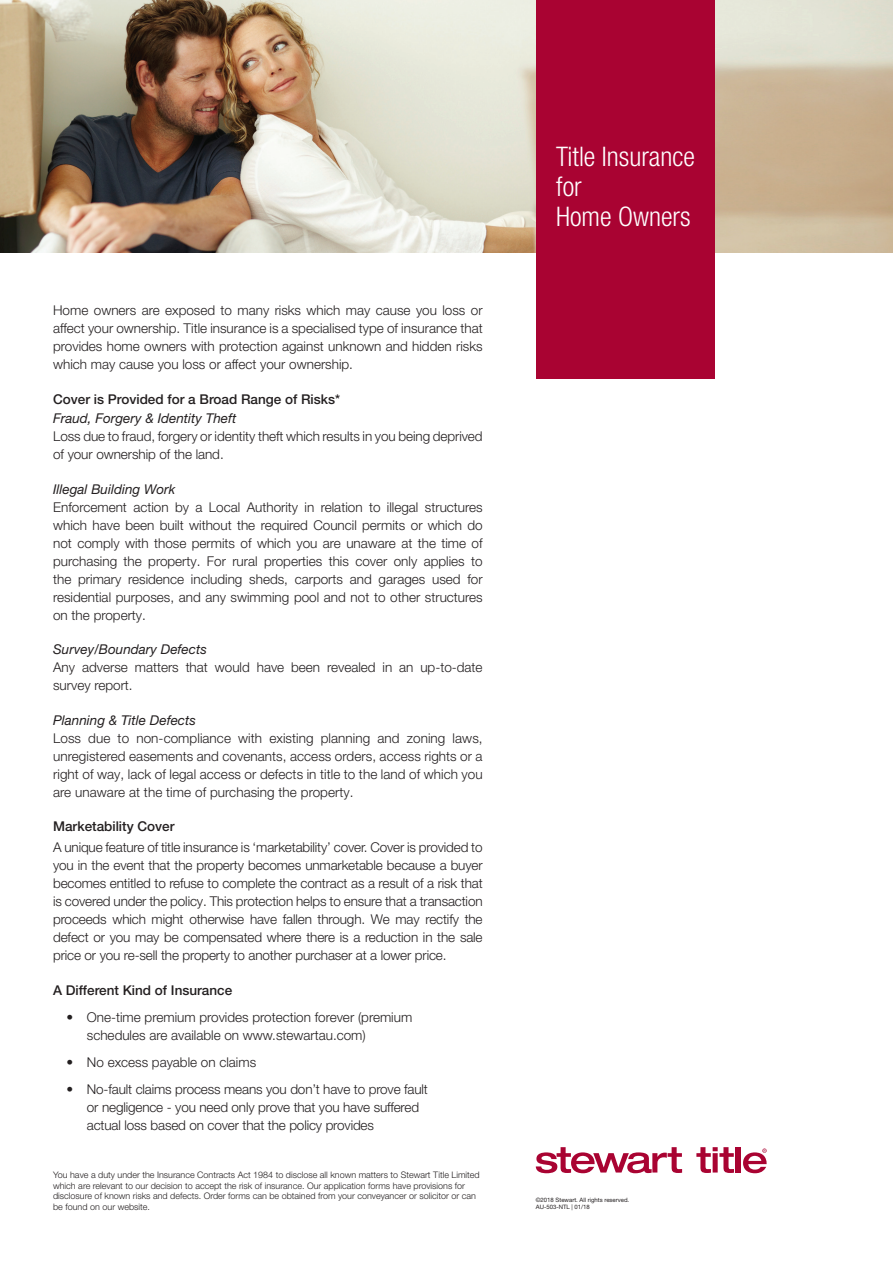
<style>
.page{position:relative;width:893px;height:1263px;background:#fff}
.page>*{position:absolute;margin:0;border:0;box-sizing:border-box;transform-origin:0 0}
.t1{font:300 condensed 27px/30px "Helvetica Neue LT Pro";color:#fff}
.t2{font:300 13.5px/18px "Helvetica Neue LT Pro";color:#231f20;text-align:justify}
.t3{font:italic 13.5px "Helvetica Neue LT Pro";color:#231f20}
.t4{font:500 13.5px "Helvetica Neue LT Pro";color:#231f20}
.t5{font:300 9px/10.5px "Helvetica Neue LT Pro";color:#231f20}
.t6{font:6px/6.8px "Helvetica Neue LT Pro";color:#231f20}
</style>
<div class="page">
<svg style="left:696px;top:1147px;width:38px;height:26px"></svg>
<div style="left:736px;top:1147px;width:5px;height:25px;background:#a90332"></div>
<svg style="left:743px;top:1148px;width:24px;height:25px"></svg>
<svg style="left:536px;top:1147px;width:146px;height:26px"></svg>
<img style="left:0;top:0;width:893px;height:253px">
<div style="left:536px;top:0;width:178px;height:379px;background:#a90332"></div>
<p class="t2" style="left:53px;top:301px;width:431px">Home owners are exposed to many risks which may cause you loss or affect your ownership. Title insurance is a specialised type of insurance that provides home owners with protection against unknown and hidden risks which may cause you loss or affect your ownership.</p>
<p class="t4" style="left:53px;top:391px;width:288px">Cover is Provided for a Broad Range of Risks*</p>
<p class="t3" style="left:53px;top:410px;width:185px">Fraud, Forgery &amp; Identity Theft</p>
<p class="t2" style="left:53px;top:427px;width:431px">Loss due to fraud, forgery or identity theft which results in you being deprived of your ownership of the land.</p>
<p class="t3" style="left:53px;top:481px;width:123px">Illegal Building Work</p>
<p class="t2" style="left:53px;top:498px;width:431px">Enforcement action by a Local Authority in relation to illegal structures which have been built without the required Council permits or which do not comply with those permits of which you are unaware at the time of purchasing the property. For rural properties this cover only applies to the primary residence including sheds, carports and garages used for residential purposes, and any swimming pool and not to other structures on the property.</p>
<p class="t3" style="left:53px;top:641px;width:155px">Survey/Boundary Defects</p>
<p class="t2" style="left:53px;top:658px;width:431px">Any adverse matters that would have been revealed in an up-to-date survey report.</p>
<p class="t3" style="left:53px;top:712px;width:144px">Planning &amp; Title Defects</p>
<p class="t2" style="left:53px;top:729px;width:431px">Loss due to non-compliance with existing planning and zoning laws, unregistered easements and covenants, access orders, access rights or a right of way, lack of legal access or defects in title to the land of which you are unaware at the time of purchasing the property.</p>
<p class="t4" style="left:53px;top:818px;width:123px">Marketability Cover</p>
<p class="t2" style="left:53px;top:838px;width:431px">A unique feature of title insurance is ‘marketability’ cover. Cover is provided to you in the event that the property becomes unmarketable because a buyer becomes entitled to refuse to complete the contract as a result of a risk that is covered under the policy. This protection helps to ensure that a transaction proceeds which might otherwise have fallen through. We may rectify the defect or you may be compensated where there is a reduction in the sale price or you re-sell the property to another purchaser at a lower price.</p>
<p class="t4" style="left:53px;top:982px;width:181px">A Different Kind of Insurance</p>
<p class="t2" style="left:87px;top:1008px;width:327px;text-indent:-20px">• One-time premium provides protection forever (premium schedules are available on www.stewartau.com)</p>
<p class="t2" style="left:67px;top:1053px;width:191px">• No excess payable on claims</p>
<p class="t2" style="left:87px;top:1080px;width:343px;text-align:left;text-indent:-20px">• No-fault claims process means you don’t have to prove fault or negligence - you need only prove that you have suffered actual loss based on cover that the policy provides</p>
<p class="t5" style="left:53px;top:1170px;width:428px">You have a duty under the Insurance Contracts Act 1984 to disclose all known matters to Stewart Title Limited which are relevant to our decision to accept the risk of insurance. Our application forms have provisions for disclosure of known risks and defects. Order forms can be obtained from your conveyancer or solicitor or can be found on our website.</p>
<h1 class="t1" style="left:556px;top:142px;width:140px">Title Insurance for<br>Home Owners</h1>
<p class="t6" style="left:536px;top:1196px;width:95px">©2018 Stewart. All rights reserved.<br>AU-503-NTL | 01/18</p>
</div>
